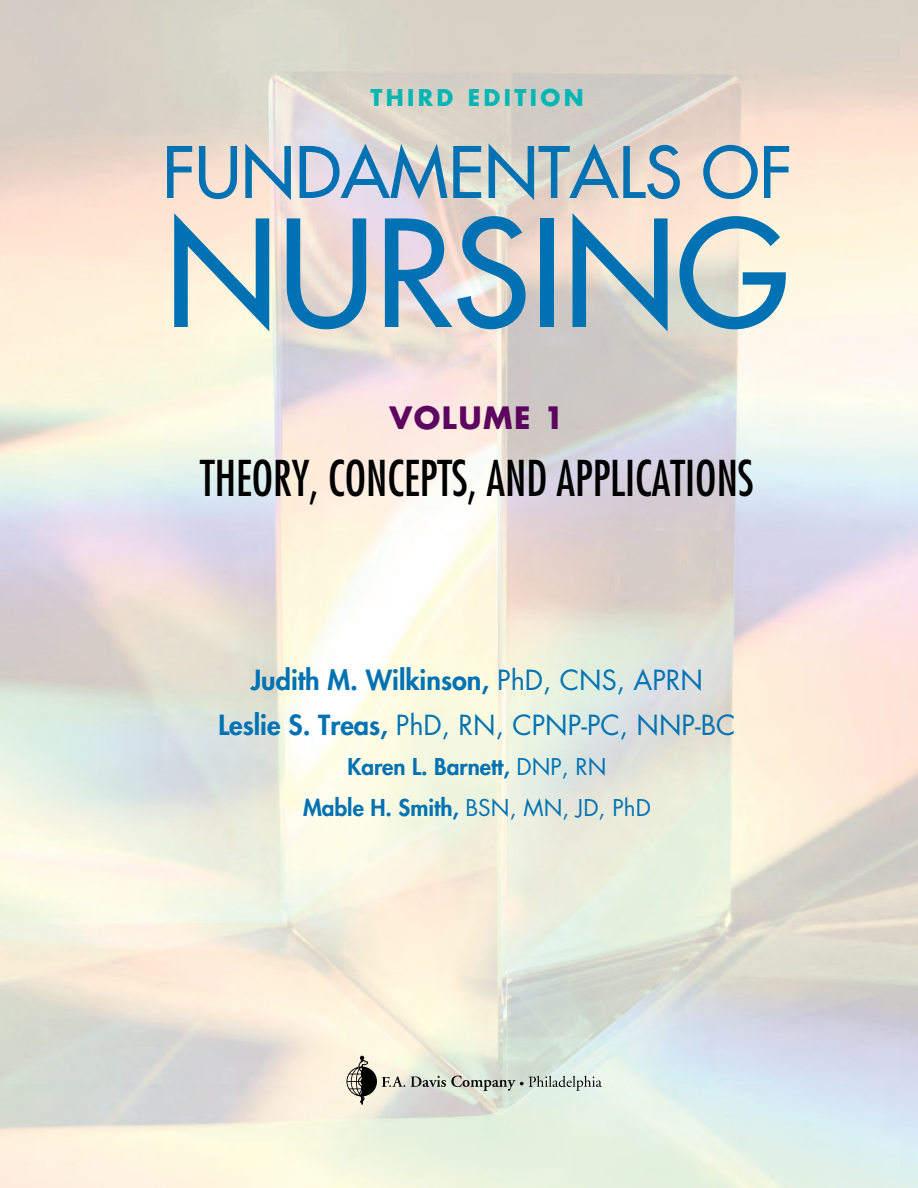
<style>
.page{position:relative;width:918px;height:1188px;background:#fff}
.page>*{position:absolute;margin:0;border:0;box-sizing:border-box;transform-origin:0 0}
.t1{font:500 144px "Futura Std";color:#0072b4}
.t2{font:500 69px "Futura Std";color:#0072b4}
.t3{font:condensed 48px "Futura Std";color:#000;scale:.94 1}
.t4{font:700 30px "Futura Std";letter-spacing:.05em;color:#5c0660}
.t5{font:27px/45px "Futura Std";color:#0072b4;text-align:center}
.t6{font:800 22.5px/40.5px "Futura Std";color:#0072b4;text-align:center}
.t7{font:700 22.5px "Futura Std";letter-spacing:.15em;color:#00b6b5}
.s1{font-weight:800}
.s2{font-weight:400}
</style>
<div class="page">
<svg style="left:411px;top:1076px;width:191px;height:15px;background:#b2bbb1"></svg>
<svg style="left:346px;top:1055px;width:59px;height:50px;background:#c1bdae"></svg>
<p class="t7" style="left:370px;top:85px;width:215px">THIRD EDITION</p>
<h2 class="t2" style="left:162px;top:134px;width:631px">FUNDAMENTALS OF</h2>
<h1 class="t1" style="left:165px;top:193px;width:625px">NURSING</h1>
<p class="t4" style="left:390px;top:401px;width:176px">VOLUME 1</p>
<h3 class="t3" style="left:200px;top:452px;width:591px">THEORY, CONCEPTS, AND APPLICATIONS</h3>
<p class="t5" style="left:218px;top:658px;width:519px"><span class="s1">Judith M. Wilkinson,</span> PhD, CNS, APRN<br><span class="s1">Leslie S. Treas,</span> PhD, RN, CPNP-PC, NNP-BC</p>
<p class="t6" style="left:303px;top:747px;width:349px">Karen L. Barnett, <span class="s2">DNP, RN<br></span>Mable H. Smith, <span class="s2">BSN, MN, JD, PhD</span></p>
</div>
